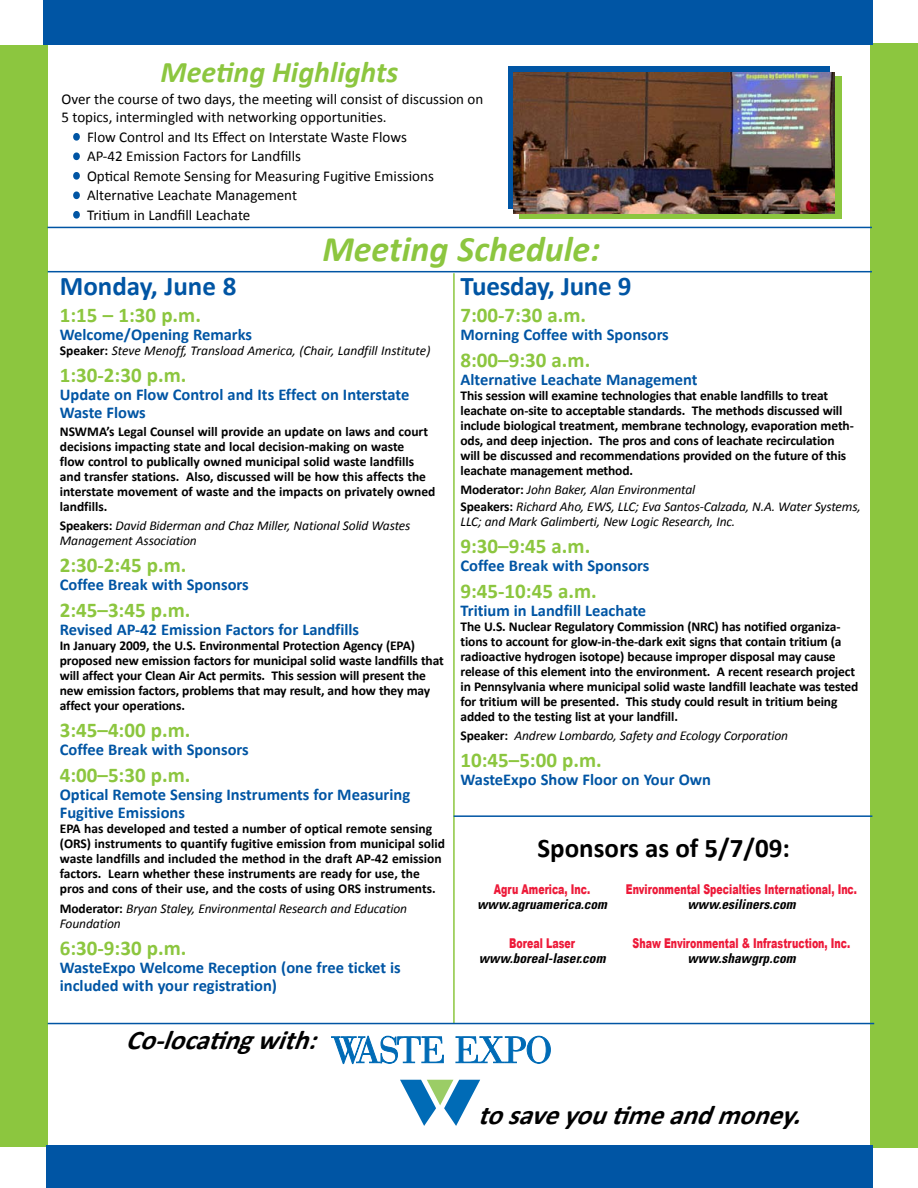
<style>
.page{position:relative;width:918px;height:1188px;background:#fff}
.page>*{position:absolute;margin:0;border:0;box-sizing:border-box;transform-origin:0 0}
.t1{font:italic 700 36px "Calibri";color:#8cc63f}
.t2{font:italic 700 30px "Calibri";color:#8cc63f}
.t3{font:italic 700 27px "Calibri";color:#000}
.t4{font:700 27px "Calibri";letter-spacing:-.01em;color:#0055a4}
.t5{font:700 27px "Calibri";color:#000}
.t6{font:700 21px "Calibri";color:#8cc63f}
.t7{font:700 16.5px/18px "Calibri";color:#0055a4}
.t8{font:15px/18px "Calibri";color:#000}
.t9{font:700 13.5px/15px "Calibri";letter-spacing:-.01em;color:#000}
.t10{font:italic 13.5px/15px "Calibri";letter-spacing:-.01em;color:#000}
.t11{font:900 13.5px "Arial";color:#ed1a39;scale:.7 1}
.t12{font:italic 700 condensed 13.5px "Univers LT Std";color:#000}
.s1{color:#0055a4}
.s2{font-weight:700;font-style:normal}
</style>
<div class="page">
<div style="left:871px;top:43px;width:47px;height:1102px;background:#8cc63f"></div>
<div style="left:872px;top:45px;width:46px;height:1103px;background:#8cc63f"></div>
<svg style="left:400px;top:1080px;width:80px;height:46px"></svg>
<svg style="left:331px;top:1036px;width:112px;height:28px"></svg>
<svg style="left:456px;top:1036px;width:95px;height:27px"></svg>
<div style="left:0;top:45px;width:48px;height:1101px;background:#8cc63f"></div>
<svg style="left:73px;top:133px;width:7px;height:8px"></svg>
<svg style="left:73px;top:152px;width:7px;height:9px"></svg>
<svg style="left:73px;top:172px;width:7px;height:8px"></svg>
<svg style="left:73px;top:191px;width:7px;height:9px"></svg>
<svg style="left:73px;top:211px;width:7px;height:8px"></svg>
<hr style="left:47px;top:227px;width:825px;height:1px;background:#0055a4">
<div style="left:43px;top:0;width:830px;height:45px;background:#0055a4"></div>
<div style="left:46px;top:1145px;width:826px;height:43px;background:#0055a4"></div>
<div style="left:508px;top:66px;width:322px;height:143px;background:#0055a4"></div>
<div style="left:519px;top:76px;width:323px;height:143px;background:linear-gradient(to right,#8cc63f,#8cc63f)"></div>
<img style="left:513px;top:72px;width:321px;height:141px">
<hr style="left:48px;top:271px;width:824px;height:1px;background:#0055a4">
<hr style="left:453px;top:273px;width:2px;height:750px;background:#8cc63f">
<hr style="left:48px;top:1023px;width:826px;height:1px;background:#0055a4">
<hr style="left:454px;top:815px;width:418px;height:2px;background:#0055a4">
<h2 class="t2" style="left:161px;top:53px;width:239px">Meeting Highlights</h2>
<p class="t8" style="left:62px;top:89px;width:423px">Over the course of two days, the meeting will consist of discussion on<br>5 topics, intermingled with networking opportunities.</p>
<p class="t8" style="left:74px;top:127px;width:335px"><span class="s1">•</span> Flow Control and Its Effect on Interstate Waste Flows</p>
<p class="t8" style="left:74px;top:146px;width:229px"><span class="s1">•</span> AP-42 Emission Factors for Landfills</p>
<p class="t8" style="left:74px;top:166px;width:362px"><span class="s1">•</span> Optical Remote Sensing for Measuring Fugitive Emissions</p>
<p class="t8" style="left:74px;top:185px;width:225px"><span class="s1">•</span> Alternative Leachate Management</p>
<p class="t8" style="left:74px;top:205px;width:178px"><span class="s1">•</span> Tritium in Landfill Leachate</p>
<h1 class="t1" style="left:322px;top:227px;width:279px">Meeting Schedule:</h1>
<h3 class="t4" style="left:460px;top:269px;width:173px">Tuesday, June 9</h3>
<h3 class="t6" style="left:460px;top:302px;width:127px">7:00-7:30 a.m.</h3>
<p class="t7" style="left:460px;top:325px;width:210px">Morning Coffee with Sponsors</p>
<h3 class="t6" style="left:460px;top:347px;width:131px">8:00–9:30 a.m.</h3>
<p class="t7" style="left:460px;top:370px;width:239px">Alternative Leachate Management</p>
<p class="t9" style="left:460px;top:387px;width:395px">This session will examine technologies that enable landfills to treat leachate on-site to acceptable standards. The methods discussed will include biological treatment, membrane technology, evaporation meth&shy;ods, and deep injection. The pros and cons of leachate recirculation will be discussed and recommendations provided on the future of this leachate management method.</p>
<p class="t10" style="left:460px;top:481px;width:402px;line-height:16.5px"><span class="s2">Moderator:</span> John Baker, Alan Environmental<br><span class="s2">Speakers:</span> Richard Aho, EWS, LLC; Eva Santos-Calzada, N.A. Water Systems,</p>
<p class="t10" style="left:460px;top:513px;width:276px">LLC; and Mark Galimberti, New Logic Research, Inc.</p>
<h3 class="t6" style="left:460px;top:533px;width:131px">9:30–9:45 a.m.</h3>
<p class="t7" style="left:460px;top:556px;width:190px">Coffee Break with Sponsors</p>
<h3 class="t6" style="left:460px;top:578px;width:138px">9:45-10:45 a.m.</h3>
<p class="t7" style="left:460px;top:601px;width:187px">Tritium in Landfill Leachate</p>
<p class="t9" style="left:460px;top:618px;width:399px">The U.S. Nuclear Regulatory Commission (NRC) has notified organiza&shy;tions to account for glow-in-the-dark exit signs that contain tritium (a radioactive hydrogen isotope) because improper disposal may cause release of this element into the environment. A recent research project in Pennsylvania where municipal solid waste landfill leachate was tested for tritium will be presented. This study could result in tritium being added to the testing list at your landfill.</p>
<p class="t10" style="left:460px;top:728px;width:329px"><span class="s2">Speaker:</span> Andrew Lombardo, Safety and Ecology Corporation</p>
<h3 class="t6" style="left:460px;top:747px;width:143px">10:45–5:00 p.m.</h3>
<p class="t7" style="left:460px;top:770px;width:252px">WasteExpo Show Floor on Your Own</p>
<h3 class="t4" style="left:60px;top:269px;width:178px">Monday, June 8</h3>
<h3 class="t6" style="left:60px;top:302px;width:143px">1:15 – 1:30 p.m.</h3>
<p class="t7" style="left:60px;top:325px;width:194px">Welcome/Opening Remarks</p>
<p class="t10" style="left:60px;top:342px;width:372px"><span class="s2">Speaker:</span> Steve Menoff, Transload America, (Chair, Landfill Institute)</p>
<h3 class="t6" style="left:60px;top:362px;width:128px">1:30-2:30 p.m.</h3>
<p class="t7" style="left:60px;top:385px;width:351px">Update on Flow Control and Its Effect on Interstate<br>Waste Flows</p>
<p class="t9" style="left:60px;top:423px;width:377px">NSWMA’s Legal Counsel will provide an update on laws and court decisions impacting state and local decision-making on waste<br>flow control to publically owned municipal solid waste landfills and transfer stations. Also, discussed will be how this affects the interstate movement of waste and the impacts on privately owned landfills.</p>
<p class="t10" style="left:60px;top:518px;width:352px"><span class="s2">Speakers:</span> David Biderman and Chaz Miller, National Solid Wastes<br>Management Association</p>
<h3 class="t6" style="left:60px;top:552px;width:128px">2:30-2:45 p.m.</h3>
<p class="t7" style="left:60px;top:575px;width:190px">Coffee Break with Sponsors</p>
<h3 class="t6" style="left:60px;top:597px;width:132px">2:45–3:45 p.m.</h3>
<p class="t7" style="left:60px;top:620px;width:301px">Revised AP-42 Emission Factors for Landfills</p>
<p class="t9" style="left:60px;top:638px;width:385px">In January 2009, the U.S. Environmental Protection Agency (EPA) proposed new emission factors for municipal solid waste landfills that will affect your Clean Air Act permits. This session will present the new emission factors, problems that may result, and how they may affect your operations.</p>
<h3 class="t6" style="left:60px;top:717px;width:132px">3:45–4:00 p.m.</h3>
<p class="t7" style="left:60px;top:740px;width:190px">Coffee Break with Sponsors</p>
<h3 class="t6" style="left:60px;top:762px;width:132px">4:00–5:30 p.m.</h3>
<p class="t7" style="left:60px;top:785px;width:352px">Optical Remote Sensing Instruments for Measuring<br>Fugitive Emissions</p>
<p class="t9" style="left:60px;top:821px;width:387px">EPA has developed and tested a number of optical remote sensing (ORS) instruments to quantify fugitive emission from municipal solid waste landfills and included the method in the draft AP-42 emission factors. Learn whether these instruments are ready for use, the pros and cons of their use, and the costs of using ORS instruments.</p>
<p class="t10" style="left:60px;top:900px;width:349px"><span class="s2">Moderator:</span> Bryan Staley, Environmental Research and Education<br>Foundation</p>
<h3 class="t6" style="left:60px;top:935px;width:128px">6:30-9:30 p.m.</h3>
<p class="t7" style="left:60px;top:958px;width:343px">WasteExpo Welcome Reception (one free ticket is included with your registration)</p>
<h3 class="t5" style="left:538px;top:831px;width:254px">Sponsors as of 5/7/09:</h3>
<p class="t11" style="left:494px;top:879px;width:139px">Agru America, Inc.</p>
<p class="t12" style="left:477px;top:896px;width:131px">www.agruamerica.com</p>
<p class="t11" style="left:509px;top:933px;width:95px">Boreal Laser</p>
<p class="t12" style="left:479px;top:950px;width:128px">www.boreal-laser.com</p>
<p class="t11" style="left:626px;top:879px;width:332px">Environmental Specialties International, Inc.</p>
<p class="t12" style="left:687px;top:896px;width:110px">www.esiliners.com</p>
<p class="t11" style="left:633px;top:933px;width:313px">Shaw Environmental &amp; Infrastruction, Inc.</p>
<p class="t12" style="left:687px;top:950px;width:110px">www.shawgrp.com</p>
<h3 class="t3" style="left:126px;top:1024px;width:202px">Co-locatingwith:</h3>
<h3 class="t3" style="left:478px;top:1098px;width:335px">tosaveyoutimeandmoney.</h3>
</div>
